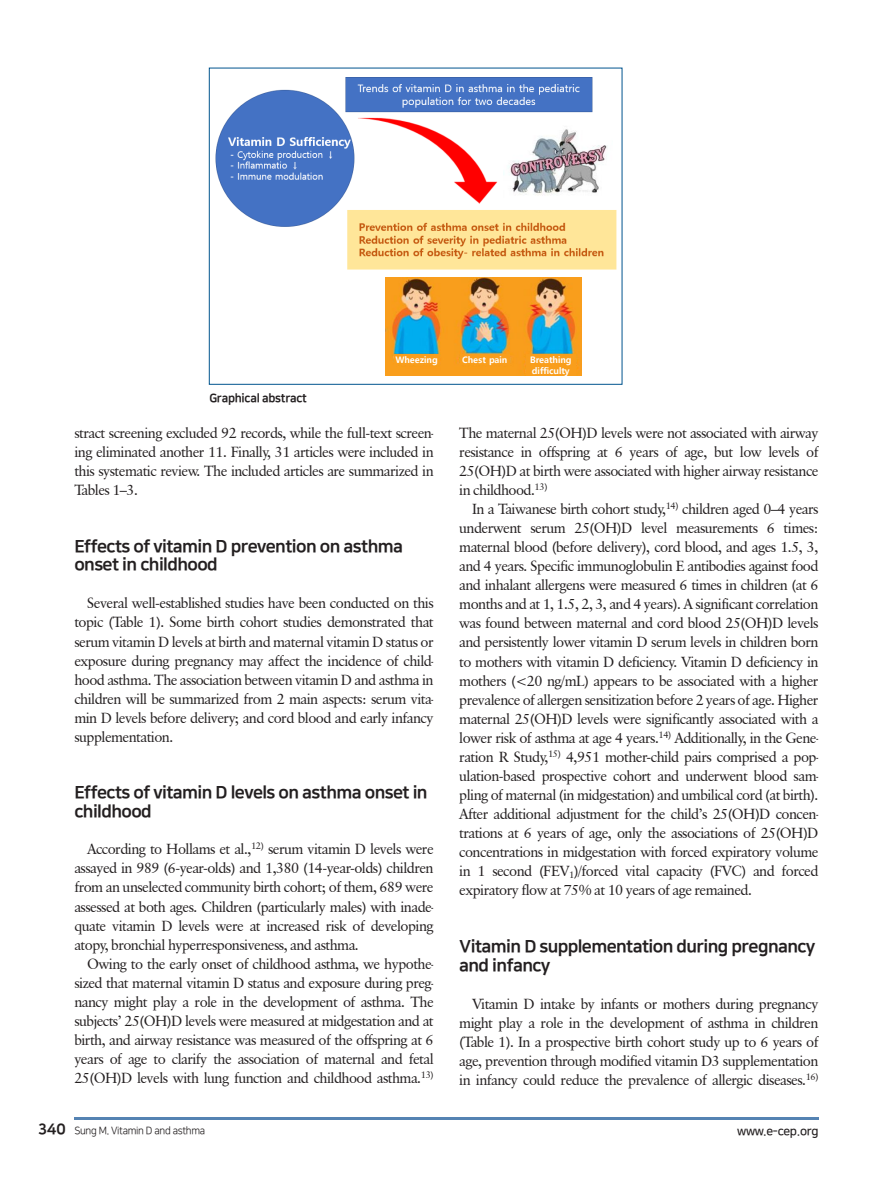
<style>
.page{position:relative;width:893px;height:1191px;background:#fff}
.page>*{position:absolute;margin:0;border:0;box-sizing:border-box;transform-origin:0 0}
.서론{font:17.25px/18.6px "Nanum Square EB";letter-spacing:-.035em;color:#231f20}
.t1{font:15px "Nanum Square EB";color:#231f20}
.바탕글{font:14.55px/19px "Classical Garamond BT";letter-spacing:-.04em;color:#231f20;text-align:justify}
.Fig{font:12px "Nanum Square EB";letter-spacing:-.02em;color:#231f20;scale:.95 1}
.t2{font:12px "Nanum Square B";letter-spacing:-.025em;color:#231f20}
.꼬리말{font:10.5px "Nanum Square R";letter-spacing:-.03em;color:#231f20;scale:.95 1}
.t3{font:700 9px/10.8px "Malgun Gothic";color:#fff}
</style>
<div class="page">
<hr style="left:74px;top:1117px;width:745px;height:2px;background:#5583b3">
<img style="left:215px;top:77px;width:402px;height:193px">
<img style="left:503px;top:126px;width:109px;height:71px">
<img style="left:385px;top:277px;width:196px;height:99px">
<div style="left:394px;top:354px;width:45px;height:11px;background:#f99e1c"></div>
<div style="left:460px;top:354px;width:49px;height:11px;background:#f99e1c"></div>
<div style="left:526px;top:354px;width:49px;height:22px;background:#f99e1c"></div>
<p class="Fig" style="left:209px;top:391px;width:104px">Graphical abstract</p>
<p class="t3" style="left:395px;top:355px;width:44px">Wheezing</p>
<p class="t3" style="left:462px;top:355px;width:47px">Chest pain</p>
<p class="t3" style="left:530px;top:354px;width:43px">Breathing difficulty</p>
<p class="바탕글" style="left:74px;top:423px;width:361px">stract screening excluded 92 records, while the full-text screen&shy;ing eliminated another 11. Finally, 31 articles were included in this systematic review. The included articles are summarized in Tables 1–3.</p>
<p class="서론" style="left:74px;top:537px;width:330px">Effects of vitamin D prevention on asthma onset in childhood</p>
<p class="바탕글" style="left:74px;top:593px;width:361px;text-indent:13px">Several well-established studies have been conducted on this topic (Table 1). Some birth cohort studies demonstrated that serum vitamin D levels at birth and maternal vitamin D status or exposure during pregnancy may affect the incidence of child&shy;hood asthma. The association between vitamin D and asthma in children will be summarized from 2 main aspects: serum vita&shy;min D levels before delivery; and cord blood and early infancy supplementation.</p>
<p class="서론" style="left:74px;top:783px;width:355px">Effects of vitamin D levels on asthma onset in childhood</p>
<p class="바탕글" style="left:74px;top:839px;width:361px;text-indent:13px">According to Hollams et al.,<sup>12)</sup> serum vitamin D levels were assayed in 989 (6-year-olds) and 1,380 (14-year-olds) children from an unselected community birth cohort; of them, 689 were assessed at both ages. Children (particularly males) with inade&shy;quate vitamin D levels were at increased risk of developing atopy, bronchial hyperresponsiveness, and asthma.</p>
<p class="바탕글" style="left:74px;top:954px;width:361px;text-indent:13px">Owing to the early onset of childhood asthma, we hypothe&shy;sized that maternal vitamin D status and exposure during preg&shy;nancy might play a role in the development of asthma. The subjects’ 25(OH)D levels were measured at midgestation and at birth, and airway resistance was measured of the offspring at 6 years of age to clarify the association of maternal and fetal 25(OH)D levels with lung function and childhood asthma.<sup>13)</sup></p>
<p class="바탕글" style="left:459px;top:423px;width:361px">The maternal 25(OH)D levels were not associated with airway resistance in offspring at 6 years of age, but low levels of 25(OH)D at birth were associated with higher airway resistance in childhood.<sup>13)</sup></p>
<p class="바탕글" style="left:459px;top:499px;width:361px;text-indent:13px">In a Taiwanese birth cohort study,<sup>14)</sup> children aged 0–4 years underwent serum 25(OH)D level measurements 6 times: maternal blood (before delivery), cord blood, and ages 1.5, 3, and 4 years. Specific immunoglobulin E antibodies against food and inhalant allergens were measured 6 times in children (at 6 months and at 1, 1.5, 2, 3, and 4 years). A significant correlation was found between maternal and cord blood 25(OH)D levels and persistently lower vitamin D serum levels in children born to mothers with vitamin D deficiency. Vitamin D deficiency in mothers (&lt;20 ng/mL) appears to be associated with a higher prevalence of allergen sensitization before 2 years of age. Higher maternal 25(OH)D levels were significantly associated with a lower risk of asthma at age 4 years.<sup>14)</sup> Additionally, in the Gene&shy;ration R Study,<sup>15)</sup> 4,951 mother-child pairs comprised a pop&shy;ulation-based prospective cohort and underwent blood sam&shy;pling of maternal (in midgestation) and umbilical cord (at birth).<br>After additional adjustment for the child’s 25(OH)D concen&shy;trations at 6 years of age, only the associations of 25(OH)D concentrations in midgestation with forced expiratory volume in 1 second (FEV<sub>1</sub>)/forced vital capacity (FVC) and forced expiratory flow at 75% at 10 years of age remained.</p>
<p class="서론" style="left:459px;top:937px;width:358px">Vitamin D supplementation during pregnancy and infancy</p>
<p class="바탕글" style="left:459px;top:993px;width:361px;text-indent:13px">Vitamin D intake by infants or mothers during pregnancy might play a role in the development of asthma in children (Table 1). In a prospective birth cohort study up to 6 years of age, prevention through modified vitamin D3 supplementation in infancy could reduce the prevalence of allergic diseases.<sup>16)</sup></p>
<p class="t1" style="left:38px;top:1120px;width:29px">340</p>
<p class="꼬리말" style="left:74px;top:1125px;width:139px">Sung M. Vitamin D and asthma</p>
<p class="t2" style="left:737px;top:1124px;width:83px">www.e-cep.org</p>
</div>
